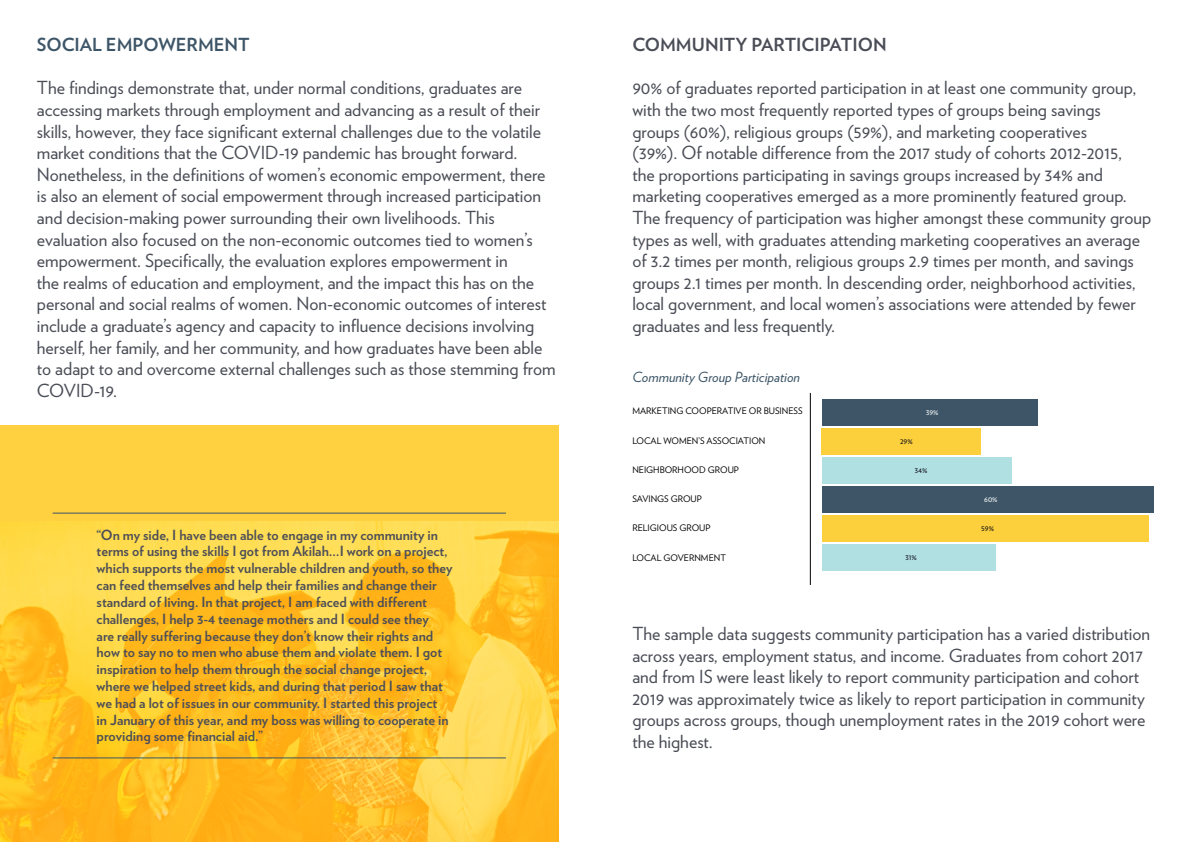
<style>
.page{position:relative;width:1191px;height:842px;background:#fff}
.page>*{position:absolute;margin:0;border:0;box-sizing:border-box;transform-origin:0 0}
.t1{font:18px/21.6px "Verlag";color:#4a4d56}
.t2{font:700 18px "Verlag";color:#4a4d56}
.t3{font:700 18px "Verlag";color:#3d5567}
.t4{font:700 14px/16.8px "Verlag";color:#4e4f56}
.t5{font:italic 14px "Verlag";color:#3d5567}
.t6{font:9px "Verlag";color:#000}
.t7{font:8px "Verlag";color:#0d0d18}
.t8{font:8px "Verlag";color:#fff}
</style>
<div class="page">
<hr style="left:810px;top:393px;width:1px;height:192px;background:#000">
<div style="left:822px;top:399px;width:215px;height:27px;background:#3d5567"></div>
<div style="left:822px;top:457px;width:189px;height:27px;background:#b1e0e3"></div>
<div style="left:822px;top:486px;width:331px;height:27px;background:#3d5567"></div>
<div style="left:822px;top:515px;width:326px;height:27px;background:#fccf3d"></div>
<div style="left:822px;top:544px;width:173px;height:27px;background:#b1e0e3"></div>
<div style="left:822px;top:428px;width:159px;height:27px;background:#fccf3d"></div>
<div style="left:0;top:426px;width:558px;height:416px;background:#ffd040"></div>
<img style="left:0;top:522px;width:558px;height:320px">
<hr style="left:53px;top:757px;width:452px;height:1px;background:#3d5567">
<hr style="left:53px;top:513px;width:452px;height:1px;background:#3d5567">
<p class="t3" style="left:37px;top:31px;width:214px">SOCIAL EMPOWERMENT</p>
<p class="t1" style="left:37px;top:76px;width:520px">The findings demonstrate that, under normal conditions, graduates are accessing markets through employment and advancing as a result of their skills, however, they face significant external challenges due to the volatile market conditions that the COVID-19 pandemic has brought forward.<br>Nonetheless, in the definitions of women’s economic empowerment, there is also an element of social empowerment through increased participation and decision-making power surrounding their own livelihoods. This evaluation also focused on the non-economic outcomes tied to women’s empowerment. Specifically, the evaluation explores empowerment in<br>the realms of education and employment, and the impact this has on the personal and social realms of women. Non-economic outcomes of interest include a graduate’s agency and capacity to influence decisions involving herself, her family, and her community, and how graduates have been able to adapt to and overcome external challenges such as those stemming from COVID-19.</p>
<p class="t4" style="left:97px;top:525px;width:357px">“On my side, I have been able to engage in my community in terms of using the skills I got from Akilah…I work on a project, which supports the most vulnerable children and youth, so they can feed themselves and help their families and change their standard of living. In that project, I am faced with different challenges, I help 3-4 teenage mothers and I could see they<br>are really suffering because they don’t know their rights and how to say no to men who abuse them and violate them. I got inspiration to help them through the social change project, where we helped street kids, and during that period I saw that we had a lot of issues in our community. I started this project<br>in January of this year, and my boss was willing to cooperate in providing some financial aid.”</p>
<p class="t2" style="left:632px;top:31px;width:256px">COMMUNITY PARTICIPATION</p>
<p class="t1" style="left:632px;top:76px;width:520px">90% of graduates reported participation in at least one community group, with the two most frequently reported types of groups being savings groups (60%), religious groups (59%), and marketing cooperatives<br>(39%). Of notable difference from the 2017 study of cohorts 2012-2015,<br>the proportions participating in savings groups increased by 34% and marketing cooperatives emerged as a more prominently featured group.<br>The frequency of participation was higher amongst these community group types as well, with graduates attending marketing cooperatives an average of 3.2 times per month, religious groups 2.9 times per month, and savings groups 2.1 times per month. In descending order, neighborhood activities, local government, and local women’s associations were attended by fewer graduates and less frequently.</p>
<p class="t5" style="left:632px;top:366px;width:169px">Community Group Participation</p>
<p class="t6" style="left:632px;top:404px;width:172px">MARKETING COOPERATIVE OR BUSINESS</p>
<p class="t6" style="left:632px;top:434px;width:135px">LOCAL WOMEN’S ASSOCIATION</p>
<p class="t6" style="left:632px;top:463px;width:108px">NEIGHBORHOOD GROUP</p>
<p class="t6" style="left:632px;top:492px;width:71px">SAVINGS GROUP</p>
<p class="t6" style="left:632px;top:521px;width:80px">RELIGIOUS GROUP</p>
<p class="t6" style="left:632px;top:551px;width:95px">LOCAL GOVERNMENT</p>
<p class="t7" style="left:900px;top:435px;width:14px">29%</p>
<p class="t8" style="left:926px;top:406px;width:14px">39%</p>
<p class="t7" style="left:914px;top:464px;width:14px">34%</p>
<p class="t7" style="left:905px;top:551px;width:13px">31%</p>
<p class="t8" style="left:984px;top:493px;width:15px">60%</p>
<p class="t7" style="left:981px;top:522px;width:14px">59%</p>
<p class="t1" style="left:632px;top:622px;width:519px">The sample data suggests community participation has a varied distribution across years, employment status, and income. Graduates from cohort 2017 and from IS were least likely to report community participation and cohort 2019 was approximately twice as likely to report participation in community groups across groups, though unemployment rates in the 2019 cohort were the highest.</p>
</div>
